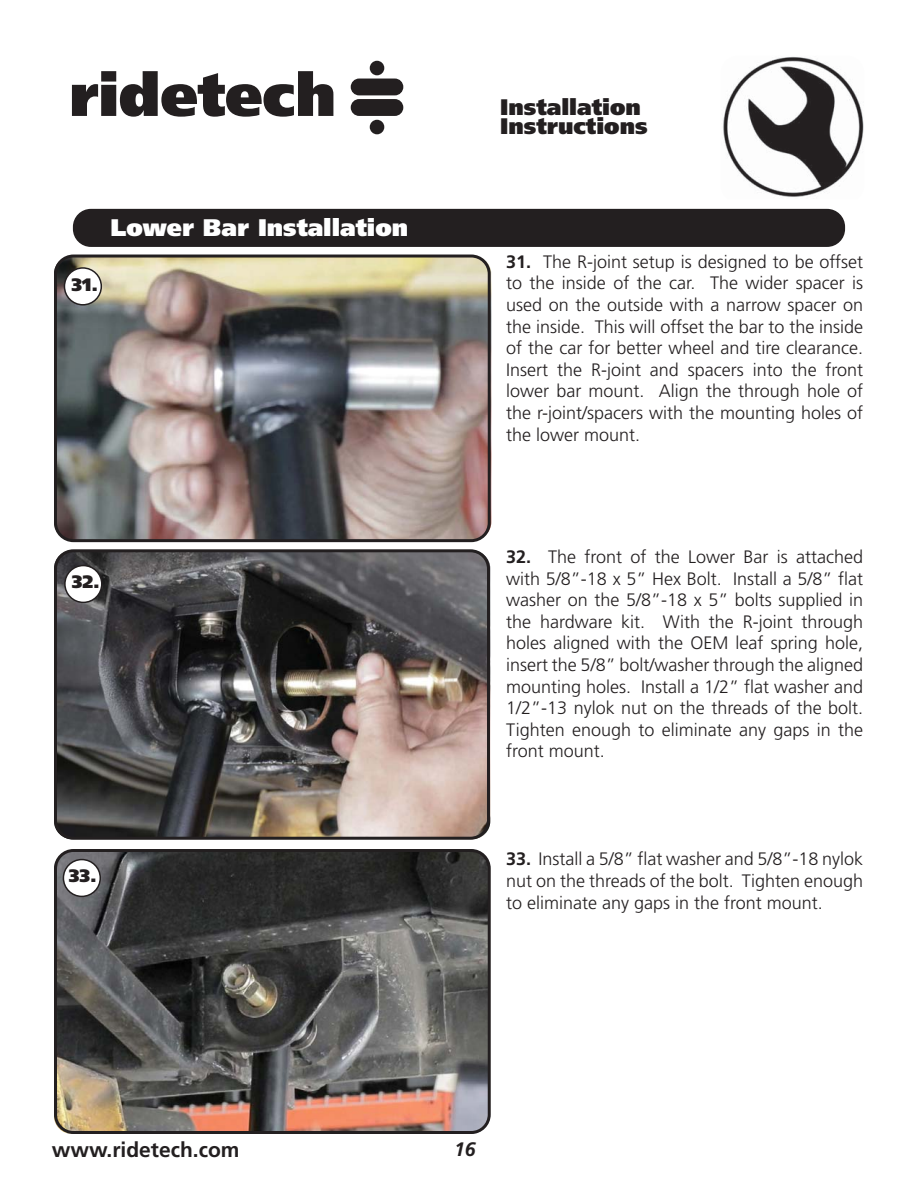
<style>
.page{position:relative;width:918px;height:1188px;background:#fff}
.page>*{position:absolute;margin:0;border:0;box-sizing:border-box;transform-origin:0 0}
.t1{font:900 24px "Frutiger LT Pro";color:#fff}
.t2{font:900 22.5px/19.5px "Frutiger LT Pro";color:#231f20}
.t3{font:700 21px "Frutiger LT Pro";color:#231f20}
.t4{font:italic 700 19.5px "Frutiger LT Pro";color:#231f20}
.t5{font:300 18px/21.6px "Frutiger LT Pro";color:#231f20;text-align:justify}
.t6{font:900 18px "Frutiger LT Pro";color:#231f20}
.s1{font-weight:700}
</style>
<div class="page">
<img style="left:723px;top:56px;width:141px;height:141px">
<svg style="left:72px;top:71px;width:261px;height:46px"></svg>
<div style="left:351px;top:79px;width:52px;height:16px;background:#231f20;border-radius:8px"></div>
<div style="left:351px;top:99px;width:52px;height:17px;background:#231f20;border-radius:8px"></div>
<div style="left:370px;top:61px;width:14px;height:14px;background:#231f20;border-radius:50%"></div>
<div style="left:370px;top:120px;width:14px;height:14px;background:#231f20;border-radius:50%"></div>
<img style="left:54px;top:851px;width:435px;height:283px;border-radius:18px">
<img style="left:54px;top:551px;width:436px;height:288px;border-radius:18px">
<img style="left:54px;top:256px;width:437px;height:284px;border-radius:18px">
<div style="left:54px;top:255px;width:437px;height:287px;border:3px solid #231f20;border-radius:18px"></div>
<div style="left:73px;top:209px;width:772px;height:38px;background:#231f20;border-radius:18px"></div>
<div style="left:54px;top:549px;width:436px;height:291px;border:3px solid #231f20;border-radius:18px"></div>
<div style="left:54px;top:849px;width:437px;height:285px;border:3px solid #231f20;border-radius:18px"></div>
<div style="left:64px;top:268px;width:37px;height:37px;background:#fff;border-radius:50%"></div>
<div style="left:64px;top:267px;width:38px;height:39px;border:2px solid #231f20;border-radius:50%"></div>
<div style="left:63px;top:860px;width:37px;height:36px;background:#fff;border-radius:50%"></div>
<div style="left:63px;top:859px;width:38px;height:38px;border:2px solid #231f20;border-radius:50%"></div>
<div style="left:65px;top:566px;width:37px;height:36px;background:#fff;border-radius:50%"></div>
<div style="left:64px;top:565px;width:39px;height:38px;border:2px solid #231f20;border-radius:50%"></div>
<h1 class="t1" style="left:110px;top:217px;width:299px">Lower Bar Installation</h1>
<p class="t6" style="left:71px;top:277px;width:28px">31.</p>
<p class="t6" style="left:72px;top:575px;width:29px">32.</p>
<p class="t6" style="left:69px;top:869px;width:29px">33.</p>
<p class="t2" style="left:500px;top:98px;width:149px">Installation<br>Instructions</p>
<p class="t5" style="left:506px;top:252px;width:359px"><span class="s1">31.</span> The R-joint setup is designed to be offset to the inside of the car. The wider spacer is used on the outside with a narrow spacer on the inside. This will offset the bar to the inside of the car for better wheel and tire clearance.<br>Insert the R-joint and spacers into the front lower bar mount. Align the through hole of the r-joint/spacers with the mounting holes of the lower mount.</p>
<p class="t5" style="left:506px;top:547px;width:359px"><span class="s1">32.</span> The front of the Lower Bar is attached with 5/8”-18 x 5” Hex Bolt. Install a 5/8” flat washer on the 5/8”-18 x 5” bolts supplied in the hardware kit. With the R-joint through holes aligned with the OEM leaf spring hole, insert the 5/8” bolt/washer through the aligned mounting holes. Install a 1/2” flat washer and 1/2”-13 nylok nut on the threads of the bolt.<br>Tighten enough to eliminate any gaps in the front mount.</p>
<p class="t5" style="left:506px;top:849px;width:359px"><span class="s1">33.</span> Install a 5/8” flat washer and 5/8”-18 nylok nut on the threads of the bolt. Tighten enough to eliminate any gaps in the front mount.</p>
<p class="t3" style="left:52px;top:1141px;width:189px">www.ridetech.com</p>
<p class="t4" style="left:454px;top:1138px;width:23px">16</p>
</div>
